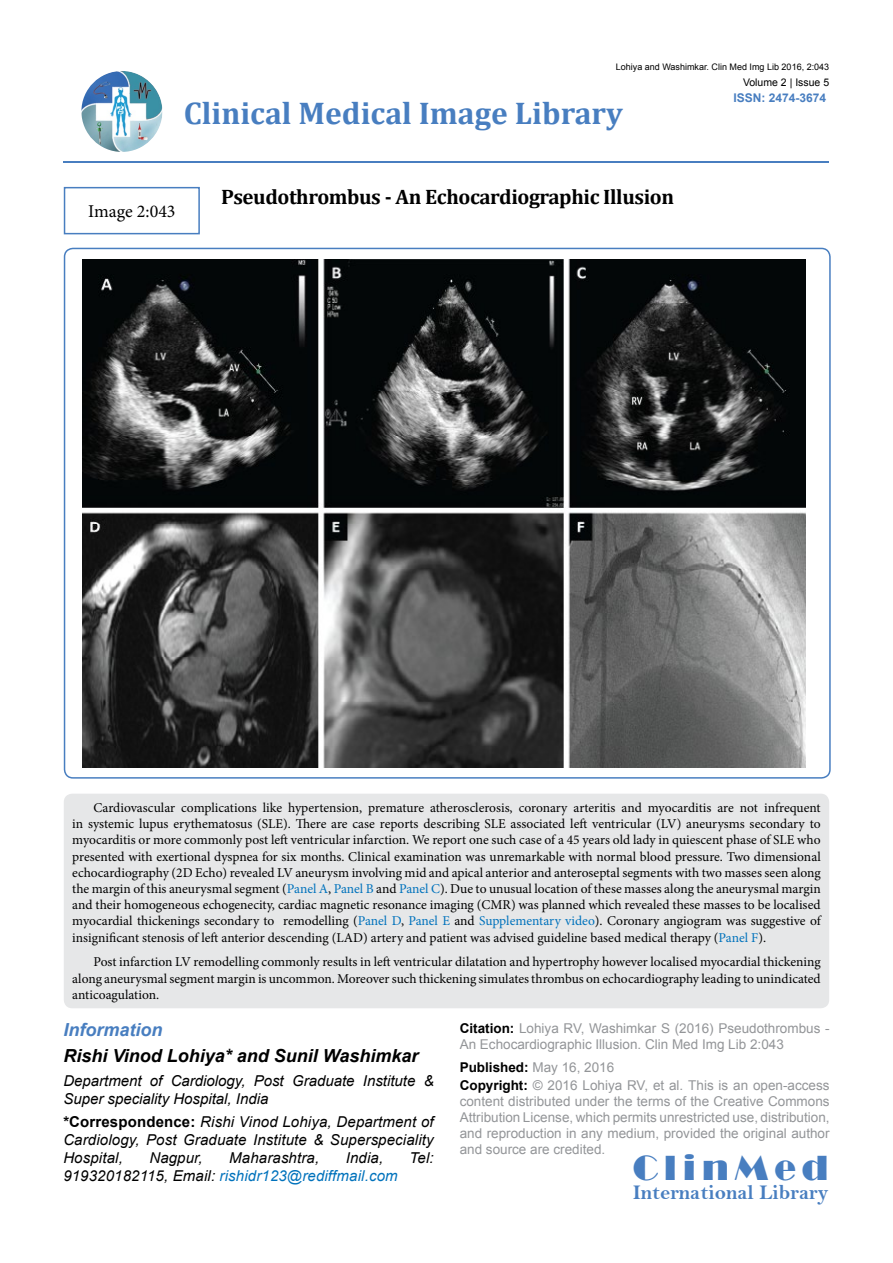
<style>
.page{position:relative;width:893px;height:1263px;background:#fff}
.page>*{position:absolute;margin:0;border:0;box-sizing:border-box;transform-origin:0 0}
.t1{font:36px "Broadway";letter-spacing:.16em;color:#487ec0}
.t2{font:700 31.5px "Cambria";color:#487ec0}
.t3{font:700 21px "Cambria";letter-spacing:-.02em;color:#000}
.t4{font:21px "Bell MT Bold";color:#487ec0}
.t5{font:italic 700 18px "Arial";color:#000}
.t6{font:italic 700 18px "Arial";color:#487ec0}
.t7{font:18px "Minion Pro";color:#000}
.t8{font:italic 15px/18px "Arial";color:#000;text-align:justify}
.t9{font:italic 15px "Arial";letter-spacing:.01em;color:#0072bc}
.t10{font:13.5px/16.2px "Minion Pro";color:#000;text-align:justify}
.t11{font:13.5px/16.2px "Arial";color:#939598}
.t12{font:700 13.5px "Arial";color:#000}
.t13{font:700 12px "Arial";color:#487ec0}
.t14{font:10.5px "Arial";color:#000}
.t15{font:9px "Arial";color:#000}
.s1{color:#0072bc}
.s2{font-weight:700;font-style:normal}
.s3{color:#000}
.s4{font-weight:700;color:#000}
.s5{font-weight:400;color:#939598}
</style>
<div class="page">
<img style="left:81px;top:71px;width:81px;height:81px;border-radius:41px">
<hr style="left:64px;top:161px;width:765px;height:2px;background:#487ec0">
<div style="left:64px;top:187px;width:136px;height:47px;border:2px solid #487ec0"></div>
<img style="left:83px;top:259px;width:723px;height:509px">
<div style="left:64px;top:794px;width:765px;height:214px;background:#e6e7e8;border-radius:9px"></div>
<p class="t15" style="left:616px;top:61px;width:215px">Lohiya and Washimkar. Clin Med Img Lib 2016, 2:043</p>
<h2 class="t2" style="left:184px;top:91px;width:441px">Clinical Medical Image Library</h2>
<p class="t14" style="left:743px;top:75px;width:88px">Volume 2 | Issue 5</p>
<p class="t13" style="left:733px;top:90px;width:94px">ISSN: 2474-3674</p>
<h3 class="t7" style="left:88px;top:199px;width:89px">Image 2:043</h3>
<h3 class="t3" style="left:221px;top:182px;width:454px">Pseudothrombus - An Echocardiographic Illusion</h3>
<p class="t10" style="left:72px;top:800px;width:750px;text-indent:21px">Cardiovascular complications like hypertension, premature atherosclerosis, coronary arteritis and myocarditis are not infrequent in systemic lupus erythematosus (SLE). There are case reports describing SLE associated left ventricular (LV) aneurysms secondary to myocarditis or more commonly post left ventricular infarction. We report one such case of a 45 years old lady in quiescent phase of SLE who presented with exertional dyspnea for six months. Clinical examination was unremarkable with normal blood pressure. Two dimensional echocardiography (2D Echo) revealed LV aneurysm involving mid and apical anterior and anteroseptal segments with two masses seen along the margin of this aneurysmal segment (<span class="s1">Panel A</span>, <span class="s1">Panel B</span> and <span class="s1">Panel C</span>). Due to unusual location of these masses along the aneurysmal margin and their homogeneous echogenecity, cardiac magnetic resonance imaging (CMR) was planned which revealed these masses to be localised myocardial thickenings secondary to remodelling (<span class="s1">Panel D</span>, <span class="s1">Panel E</span> and <span class="s1">Supplementary video</span>). Coronary angiogram was suggestive of insignificant stenosis of left anterior descending (LAD) artery and patient was advised guideline based medical therapy (<span class="s1">Panel F</span>).</p>
<p class="t10" style="left:72px;top:954px;width:750px;text-indent:21px">Post infarction LV remodelling commonly results in left ventricular dilatation and hypertrophy however localised myocardial thickening along aneurysmal segment margin is uncommon. Moreover such thickening simulates thrombus on echocardiography leading to unindicated anticoagulation.</p>
<h3 class="t6" style="left:63px;top:1018px;width:100px">Information</h3>
<h3 class="t5" style="left:63px;top:1044px;width:357px">Rishi Vinod Lohiya* and Sunil Washimkar</h3>
<p class="t8" style="left:63px;top:1072px;width:372px">Department of Cardiology, Post Graduate Institute &amp;<br>Super speciality Hospital, India</p>
<p class="t8" style="left:63px;top:1113px;width:372px"><span class="s2">*Correspondence:</span> Rishi Vinod Lohiya, Department of Cardiology, Post Graduate Institute &amp; Superspeciality Hospital,</p>
<p class="t8" style="left:149px;top:1149px;width:55px">Nagpur,</p>
<p class="t8" style="left:229px;top:1149px;width:92px">Maharashtra,</p>
<p class="t8" style="left:346px;top:1149px;width:39px">India,</p>
<p class="t8" style="left:410px;top:1149px;width:26px">Tel:</p>
<p class="t9" style="left:63px;top:1166px;width:336px"><span class="s3">919320182115, Email:</span> rishidr123@rediffmail.com</p>
<p class="t11" style="left:460px;top:1020px;width:371px"><span class="s4">Citation:</span> Lohiya RV, Washimkar S (2016) Pseudothrombus -<br>An Echocardiographic Illusion. Clin Med Img Lib 2:043</p>
<p class="t11" style="left:460px;top:1077px;width:371px;text-align:justify"><span class="s4">Copyright:</span> © 2016 Lohiya RV, et al. This is an open-access content distributed under the terms of the Creative Commons Attribution License, which permits unrestricted use, distribution, and reproduction in any medium, provided the original author and source are credited.</p>
<p class="t12" style="left:460px;top:1058px;width:156px">Published: <span class="s5">May 16, 2016</span></p>
<h1 class="t1" style="left:633px;top:1147px;width:197px">ClinMed</h1>
<h3 class="t4" style="left:633px;top:1180px;width:197px">International Library</h3>
</div>
